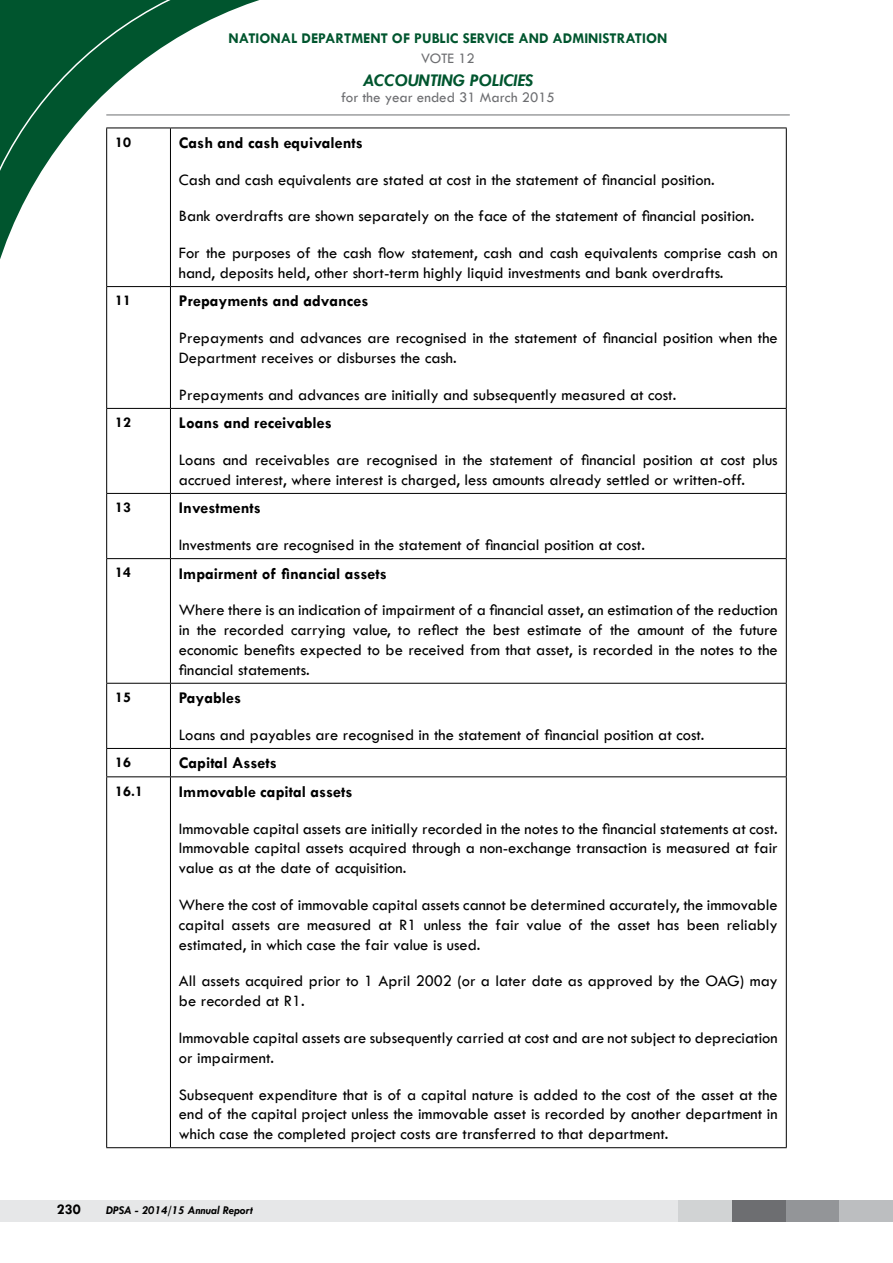
<style>
.page{position:relative;width:893px;height:1263px;background:#fff}
.page>*{position:absolute;margin:0;border:0;box-sizing:border-box;transform-origin:0 0}
.t1{font:italic 700 18px "Tw Cen";color:#00552e}
.t2{font:16.5px/19.8px "Tw Cen";color:#000}
.t3{font:700 16.5px "Tw Cen";color:#000}
.t4{font:700 15px "Tw Cen";color:#00552e}
.t5{font:15px "Tw Cen";color:#6d6e71}
.t6{font:700 15px "Tw Cen";color:#000}
.t7{font:italic 700 12px "Tw Cen";color:#000}
</style>
<div class="page">
<svg style="left:0;top:0;width:329px;height:337px"></svg>
<div style="left:0;top:1200px;width:893px;height:21px;background:#e6e7e8"></div>
<div style="left:839px;top:1200px;width:54px;height:21px;background:#bcbec0"></div>
<div style="left:786px;top:1200px;width:53px;height:21px;background:#939598"></div>
<div style="left:732px;top:1200px;width:54px;height:21px;background:#6d6e71"></div>
<div style="left:678px;top:1200px;width:54px;height:21px;background:#d1d3d4"></div>
<hr style="left:106px;top:115px;width:684px;height:1px;background:#6d6e71">
<hr style="left:106px;top:128px;width:64px;height:1px;background:#000">
<hr style="left:106px;top:128px;width:1px;height:158px;background:#000">
<hr style="left:170px;top:128px;width:617px;height:1px;background:#000">
<hr style="left:170px;top:128px;width:1px;height:158px;background:#000">
<hr style="left:786px;top:128px;width:1px;height:158px;background:#000">
<hr style="left:106px;top:286px;width:64px;height:1px;background:#000">
<hr style="left:106px;top:287px;width:1px;height:121px;background:#000">
<hr style="left:170px;top:286px;width:617px;height:1px;background:#000">
<hr style="left:170px;top:287px;width:1px;height:121px;background:#000">
<hr style="left:786px;top:287px;width:1px;height:121px;background:#000">
<hr style="left:106px;top:408px;width:64px;height:1px;background:#000">
<hr style="left:106px;top:409px;width:1px;height:84px;background:#000">
<hr style="left:170px;top:408px;width:617px;height:1px;background:#000">
<hr style="left:170px;top:409px;width:1px;height:84px;background:#000">
<hr style="left:786px;top:409px;width:1px;height:84px;background:#000">
<hr style="left:106px;top:493px;width:64px;height:1px;background:#000">
<hr style="left:106px;top:494px;width:1px;height:64px;background:#000">
<hr style="left:170px;top:493px;width:617px;height:1px;background:#000">
<hr style="left:170px;top:494px;width:1px;height:64px;background:#000">
<hr style="left:786px;top:494px;width:1px;height:64px;background:#000">
<hr style="left:106px;top:558px;width:64px;height:1px;background:#000">
<hr style="left:106px;top:559px;width:1px;height:124px;background:#000">
<hr style="left:170px;top:558px;width:617px;height:1px;background:#000">
<hr style="left:170px;top:559px;width:1px;height:124px;background:#000">
<hr style="left:786px;top:559px;width:1px;height:124px;background:#000">
<hr style="left:106px;top:683px;width:64px;height:1px;background:#000">
<hr style="left:106px;top:684px;width:1px;height:64px;background:#000">
<hr style="left:170px;top:683px;width:617px;height:1px;background:#000">
<hr style="left:170px;top:684px;width:1px;height:64px;background:#000">
<hr style="left:786px;top:684px;width:1px;height:64px;background:#000">
<hr style="left:106px;top:748px;width:64px;height:1px;background:#000">
<svg style="left:106px;top:749px;width:1px;height:27px"></svg>
<hr style="left:170px;top:748px;width:617px;height:1px;background:#000">
<svg style="left:170px;top:749px;width:1px;height:27px"></svg>
<svg style="left:786px;top:749px;width:1px;height:27px"></svg>
<hr style="left:106px;top:776px;width:64px;height:1px;background:#000">
<hr style="left:106px;top:777px;width:1px;height:370px;background:#000">
<hr style="left:170px;top:776px;width:617px;height:1px;background:#000">
<hr style="left:170px;top:777px;width:1px;height:370px;background:#000">
<hr style="left:786px;top:777px;width:1px;height:370px;background:#000">
<hr style="left:106px;top:1147px;width:64px;height:1px;background:#000">
<hr style="left:170px;top:1147px;width:617px;height:1px;background:#000">
<p class="t6" style="left:57px;top:1200px;width:25px">230</p>
<p class="t4" style="left:229px;top:30px;width:438px">National department of public service and administration</p>
<p class="t5" style="left:421px;top:49px;width:55px">VOTE 12</p>
<p class="t5" style="left:341px;top:88px;width:215px">for the year ended 31 March 2015</p>
<p class="t1" style="left:363px;top:69px;width:23px">ACCOU</p>
<p class="t1" style="left:419px;top:69px;width:69px">NTING POLICIE</p>
<p class="t1" style="left:525px;top:69px;width:9px">S</p>
<p class="t6" style="left:115px;top:133px;width:17px">10</p>
<p class="t3" style="left:179px;top:133px;width:185px">Cash and cash equivalents</p>
<p class="t2" style="left:179px;top:169px;width:537px">Cash and cash equivalents are stated at cost in the statement of financial position.</p>
<p class="t2" style="left:179px;top:206px;width:577px">Bank overdrafts are shown separately on the face of the statement of financial position.</p>
<p class="t2" style="left:179px;top:243px;width:600px">For the purposes of the cash flow statement, cash and cash equivalents comprise cash on hand, deposits held, other short-term highly liquid investments and bank overdrafts.</p>
<p class="t6" style="left:115px;top:292px;width:17px">11</p>
<p class="t3" style="left:179px;top:291px;width:191px">Prepayments and advances</p>
<p class="t2" style="left:179px;top:328px;width:600px">Prepayments and advances are recognised in the statement of financial position when the<br>Department receives or disburses the cash.</p>
<p class="t2" style="left:179px;top:385px;width:499px">Prepayments and advances are initially and subsequently measured at cost.</p>
<p class="t6" style="left:115px;top:413px;width:17px">12</p>
<p class="t3" style="left:179px;top:413px;width:154px">Loans and receivables</p>
<p class="t2" style="left:179px;top:450px;width:600px">Loans and receivables are recognised in the statement of financial position at cost plus accrued interest, where interest is charged, less amounts already settled or written-off.</p>
<p class="t6" style="left:115px;top:498px;width:17px">13</p>
<p class="t3" style="left:179px;top:498px;width:83px">Investments</p>
<p class="t2" style="left:179px;top:535px;width:467px">Investments are recognised in the statement of financial position at cost.</p>
<p class="t6" style="left:115px;top:564px;width:17px">14</p>
<p class="t3" style="left:179px;top:563px;width:209px">Impairment of financial assets</p>
<p class="t2" style="left:179px;top:600px;width:600px;text-align:justify">Where there is an indication of impairment of a financial asset, an estimation of the reduction in the recorded carrying value, to reflect the best estimate of the amount of the future economic benefits expected to be received from that asset, is recorded in the notes to the financial statements.</p>
<p class="t6" style="left:115px;top:688px;width:17px">15</p>
<p class="t3" style="left:179px;top:688px;width:64px">Payables</p>
<p class="t2" style="left:179px;top:725px;width:527px">Loans and payables are recognised in the statement of financial position at cost.</p>
<p class="t6" style="left:115px;top:753px;width:17px">16</p>
<p class="t3" style="left:179px;top:753px;width:99px">Capital Assets</p>
<p class="t6" style="left:115px;top:782px;width:29px">16.1</p>
<p class="t3" style="left:179px;top:782px;width:175px">Immovable capital assets</p>
<p class="t2" style="left:179px;top:818px;width:600px;text-align:justify">Immovable capital assets are initially recorded in the notes to the financial statements at cost.<br>Immovable capital assets acquired through a non-exchange transaction is measured at fair value as at the date of acquisition.</p>
<p class="t2" style="left:179px;top:895px;width:600px;text-align:justify">Where the cost of immovable capital assets cannot be determined accurately, the immovable capital assets are measured at R1 unless the fair value of the asset has been reliably estimated, in which case the fair value is used.</p>
<p class="t2" style="left:179px;top:971px;width:600px">All assets acquired prior to 1 April 2002 (or a later date as approved by the OAG) may be recorded at R1.</p>
<p class="t2" style="left:179px;top:1028px;width:600px">Immovable capital assets are subsequently carried at cost and are not subject to depreciation or impairment.</p>
<p class="t2" style="left:179px;top:1084px;width:600px;text-align:justify">Subsequent expenditure that is of a capital nature is added to the cost of the asset at the end of the capital project unless the immovable asset is recorded by another department in which case the completed project costs are transferred to that department.</p>
<p class="t7" style="left:106px;top:1203px;width:148px">DPSA - 2014/15 Annual Report</p>
</div>
